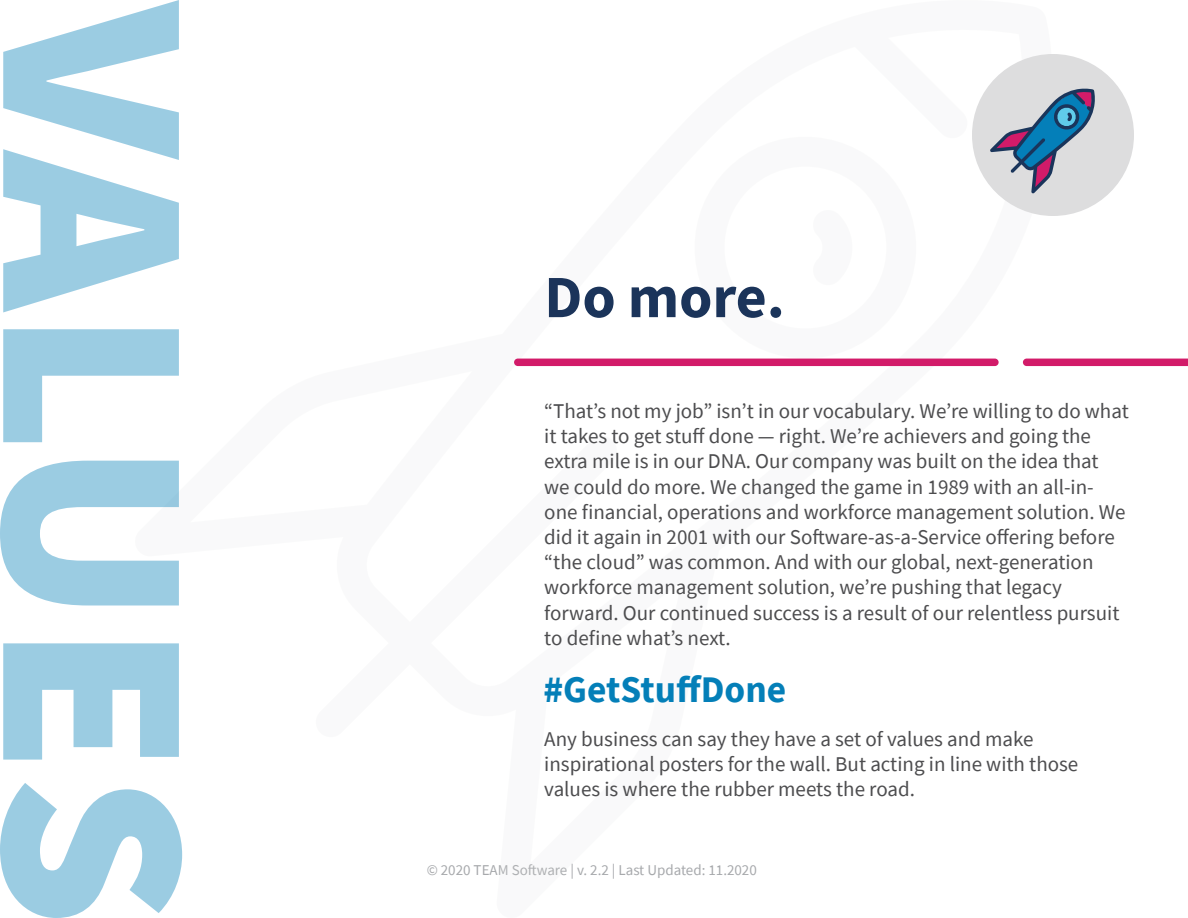
<style>
.page{position:relative;width:1188px;height:918px;background:#fff}
.page>*{position:absolute;margin:0;border:0;box-sizing:border-box;transform-origin:0 0}
.t1{font:700 60px "Source Sans Pro";color:#1b345a}
.t2{font:700 37.5px "Source Sans Pro";color:#047fb8}
.t3{font:21px/25.2px "Source Sans Pro";color:#4d4d4f}
.t4{font:15px "Source Sans Pro";color:#a7a9ac}
</style>
<div class="page">
<div style="left:514px;top:359px;width:674px;height:7px;background:#d21b69"></div>
<svg style="left:0;top:0;width:182px;height:918px;fill:#9bcce2"></svg>
<div style="left:972px;top:54px;width:162px;height:162px;background:#ddddde;border-radius:50%"></div>
<svg style="left:990px;top:88px;width:105px;height:106px"></svg>
<h1 class="t1" style="left:544px;top:257px;width:242px">Do more.</h1>
<p class="t3" style="left:544px;top:398px;width:586px">“That’s not my job” isn’t in our vocabulary. We’re willing to do what it takes to get stuff done — right. We’re achievers and going the extra mile is in our DNA. Our company was built on the idea that we could do more. We changed the game in 1989 with an all-in&shy;one financial, operations and workforce management solution. We did it again in 2001 with our Software-as-a-Service offering before “the cloud” was common. And with our global, next-generation workforce management solution, we’re pushing that legacy forward. Our continued success is a result of our relentless pursuit to define what’s next.</p>
<h2 class="t2" style="left:543px;top:664px;width:244px">#GetStuffDone</h2>
<p class="t3" style="left:544px;top:726px;width:536px">Any business can say they have a set of values and make inspirational posters for the wall. But acting in line with those values is where the rubber meets the road.</p>
<p class="t4" style="left:427px;top:861px;width:332px">© 2020 TEAM Software | v. 2.2 | Last Updated: 11.2020</p>
</div>
